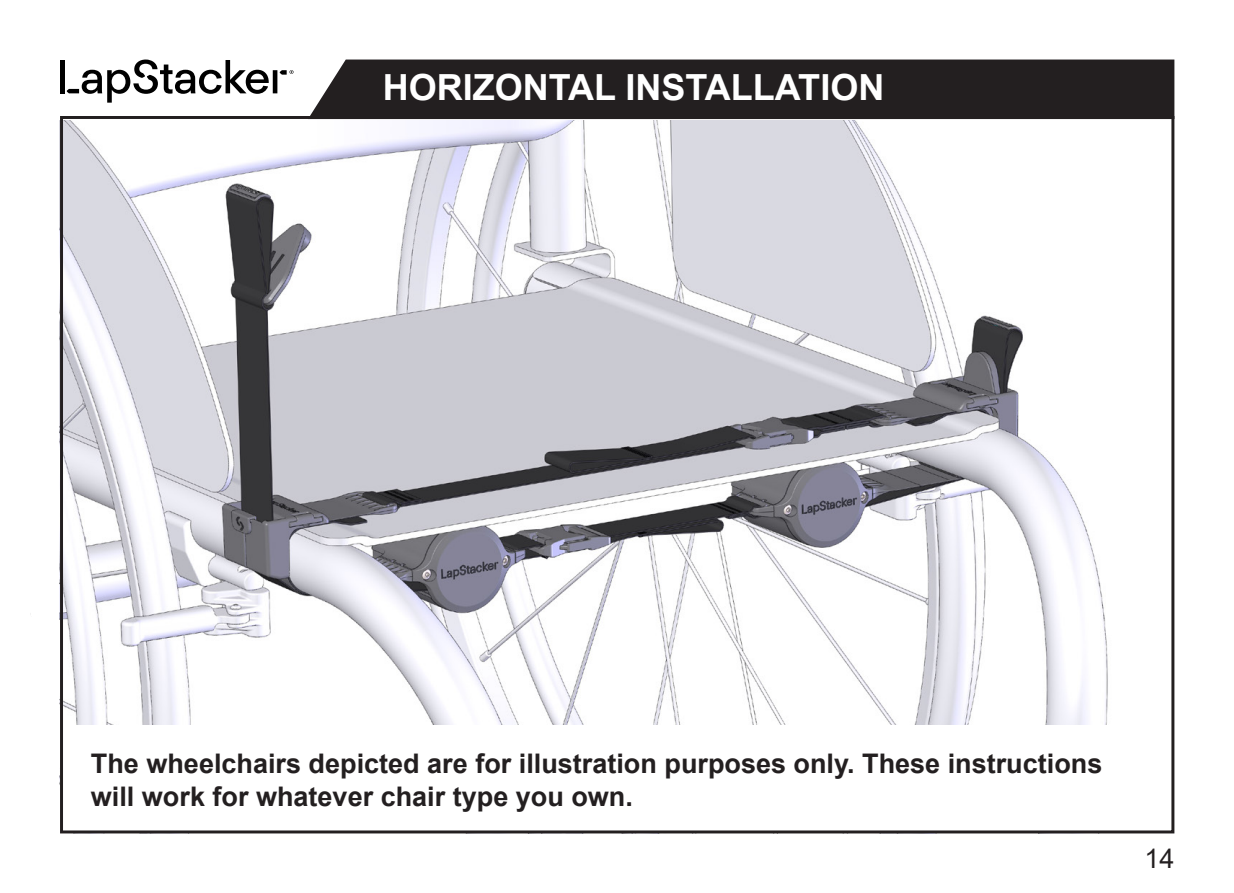
<style>
.page{position:relative;width:1234px;height:893px;background:#fff}
.page>*{position:absolute;margin:0;border:0;box-sizing:border-box;transform-origin:0 0}
.t1{font:700 36px "Arial";color:#fff}
.t2{font:700 27px/32.4px "Arial";color:#231f20}
.t3{font:27px "Arial";color:#231f20}
</style>
<div class="page">
<img style="left:64px;top:120px;width:1044px;height:604px">
<svg style="left:305px;top:59px;width:870px;height:62px;background:#302d2e"></svg>
<hr style="left:60px;top:60px;width:4px;height:33px;background:#000">
<svg style="left:67px;top:60px;width:226px;height:43px"></svg>
<p class="t1" style="left:382px;top:62px;width:503px">HORIZONTAL INSTALLATION</p>
<p class="t2" style="left:91px;top:748px;width:1012px">The wheelchairs depicted are for illustration purposes only. These instructions will work for whatever chair type you own.</p>
<p class="t3" style="left:1144px;top:840px;width:32px">14</p>
</div>
